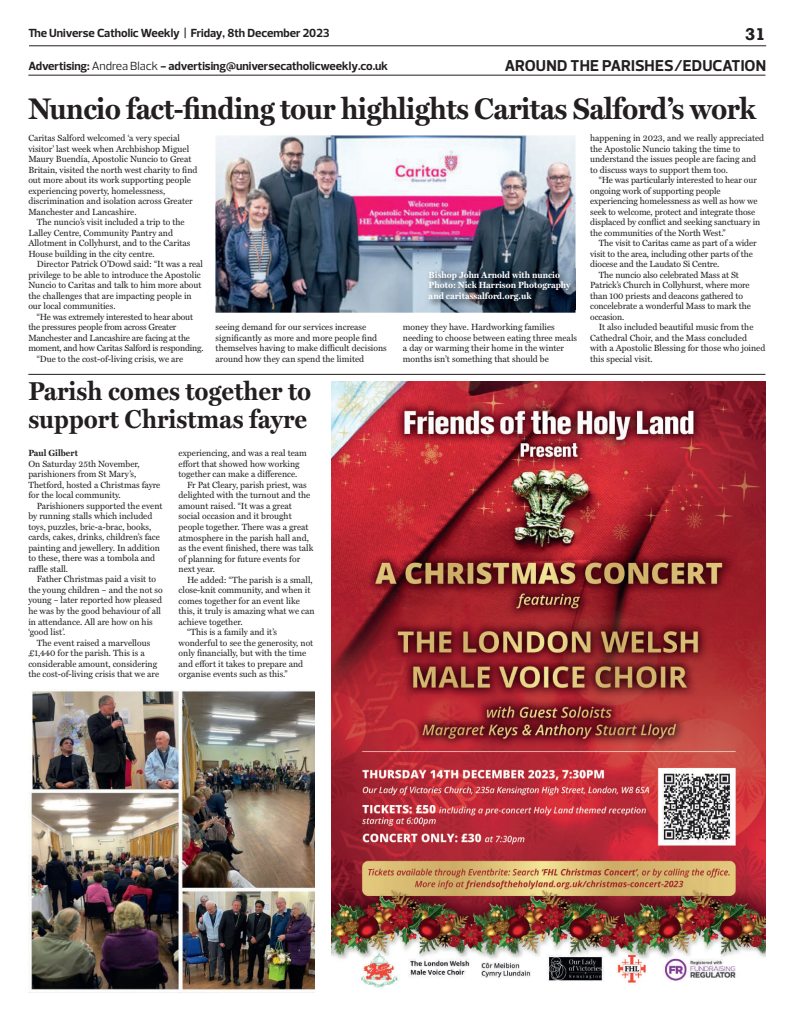
<style>
.page{position:relative;width:808px;height:1021px;background:#fff}
.page>*{position:absolute;margin:0;border:0;box-sizing:border-box;transform-origin:0 0}
.t1{font:700 30px "Miller Text";letter-spacing:-.02em;color:#231f20;scale:.95 1}
.t2{font:700 26px/28px "Miller Text";color:#231f20;scale:.95 1}
.t3{font:700 16px "Prelo";color:#231f20}
.t4{font:700 16px "Rockwell";color:#231f20}
.t5{font:700 12px "Prelo";color:#231f20}
.t6{font:9px/10.5px "Miller Text";color:#231f20}
.t7{font:9px "Miller Text";letter-spacing:-.02em;color:#231f20}
.t8{font:700 9px/10.5px "Miller Text";color:#fff}
.t9{font:700 9px "Miller Text";color:#231f20}
.s1{font-weight:400}
</style>
<div class="page">
<hr style="left:29px;top:46px;width:737px;height:1px;background:#231f20">
<hr style="left:28px;top:75px;width:737px;height:1px;background:#231f20">
<img style="left:332px;top:381px;width:433px;height:608px">
<img style="left:28px;top:689px;width:287px;height:301px">
<img style="left:215px;top:135px;width:360px;height:178px">
<hr style="left:28px;top:374px;width:737px;height:1px;background:#231f20">
<img style="left:426px;top:268px;width:150px;height:41px">
<h3 class="t5" style="left:28px;top:26px;width:303px">The Universe Catholic Weekly | Friday, 8th December 2023</h3>
<h3 class="t4" style="left:745px;top:24px;width:22px">31</h3>
<h3 class="t5" style="left:28px;top:59px;width:361px">Advertising: <span class="s1">Andrea Black</span> - advertising@universecatholicweekly.co.uk</h3>
<h3 class="t3" style="left:505px;top:56px;width:263px">AROUND THE PARISHES/EDUCATION</h3>
<h1 class="t1" style="left:28px;top:85px;width:767px">Nuncio fact-finding tour highlights Caritas Salford’s work</h1>
<p class="t6" style="left:28px;top:132px;width:171px">Caritas Salford welcomed ‘a very special visitor’ last week when Archbishop Miguel Maury Buendía, Apostolic Nuncio to Great Britain, visited the north west charity to find out more about its work supporting people experiencing poverty, homelessness, discrimination and isolation across Greater Manchester and Lancashire.</p>
<p class="t6" style="left:28px;top:216px;width:164px;text-indent:9px">The nuncio’s visit included a trip to the Lalley Centre, Community Pantry and Allotment in Collyhurst, and to the Caritas House building in the city centre.</p>
<p class="t6" style="left:28px;top:258px;width:176px;text-indent:9px">Director Patrick O’Dowd said: “It was a real privilege to be able to introduce the Apostolic Nuncio to Caritas and talk to him more about the challenges that are impacting people in our local communities.</p>
<p class="t7" style="left:37px;top:309px;width:158px">“He was extremely interested to hear about</p>
<p class="t7" style="left:28px;top:320px;width:150px">the pressures people from across Greater</p>
<p class="t7" style="left:28px;top:330px;width:163px">Manchester and Lancashire are facing at the</p>
<p class="t7" style="left:28px;top:341px;width:177px">moment, and how Caritas Salford is responding.</p>
<p class="t6" style="left:37px;top:353px;width:148px">“Due to the cost-of-living crisis, we are</p>
<p class="t8" style="left:429px;top:269px;width:143px">Bishop John Arnold with nuncio<br>Photo: Nick Harrison Photography and caritassalford.org.uk</p>
<p class="t6" style="left:216px;top:321px;width:173px">seeing demand for our services increase significantly as more and more people find themselves having to make difficult decisions around how they can spend the limited</p>
<p class="t6" style="left:403px;top:321px;width:176px">money they have. Hardworking families needing to choose between eating three meals a day or warming their home in the winter months isn’t something that should be</p>
<h2 class="t2" style="left:28px;top:376px;width:299px">Parish comes together to support Christmas fayre</h2>
<p class="t9" style="left:28px;top:446px;width:51px">Paul Gilbert</p>
<p class="t6" style="left:28px;top:458px;width:134px">On Saturday 25th November, parishioners from St Mary’s,<br>Thetford, hosted a Christmas fayre for the local community.</p>
<p class="t6" style="left:28px;top:500px;width:136px;text-indent:9px">Parishioners supported the event by running stalls which included toys, puzzles, bric-a-brac, books, cards, cakes, drinks, children’s face painting and jewellery. In addition to these, there was a tombola and raffle stall.</p>
<p class="t6" style="left:28px;top:573px;width:136px;text-indent:9px">Father Christmas paid a visit to the young children – and the not so young – later reported how pleased he was by the good behaviour of all in attendance. All are how on his ‘good list’.</p>
<p class="t6" style="left:28px;top:636px;width:132px;text-indent:9px">The event raised a marvellous £1,440 for the parish. This is a considerable amount, considering the cost-of-living crisis that we are</p>
<p class="t6" style="left:179px;top:447px;width:130px">experiencing, and was a real team effort that showed how working together can make a difference.</p>
<p class="t6" style="left:179px;top:479px;width:136px;text-indent:9px">Fr Pat Cleary, parish priest, was delighted with the turnout and the amount raised. “It was a great social occasion and it brought people together. There was a great atmosphere in the parish hall and, as the event finished, there was talk of planning for future events for next year.</p>
<p class="t6" style="left:187px;top:573px;width:127px">He added: “The parish is a small,</p>
<p class="t6" style="left:179px;top:584px;width:133px">close-knit community, and when it</p>
<p class="t6" style="left:179px;top:594px;width:123px">comes together for an event like</p>
<p class="t6" style="left:179px;top:605px;width:138px">this, it truly is amazing what we can</p>
<p class="t6" style="left:179px;top:615px;width:66px">achieve together.</p>
<p class="t6" style="left:187px;top:626px;width:92px">“This is a family and it’s</p>
<p class="t6" style="left:179px;top:636px;width:136px">wonderful to see the generosity, not</p>
<p class="t6" style="left:179px;top:647px;width:129px">only financially, but with the time</p>
<p class="t6" style="left:179px;top:657px;width:126px">and effort it takes to prepare and</p>
<p class="t6" style="left:179px;top:668px;width:111px">organise events such as this.”</p>
<p class="t6" style="left:590px;top:132px;width:176px">happening in 2023, and we really appreciated the Apostolic Nuncio taking the time to understand the issues people are facing and to discuss ways to support them too.</p>
<p class="t6" style="left:590px;top:174px;width:172px;text-indent:9px">“He was particularly interested to hear our ongoing work of supporting people experiencing homelessness as well as how we seek to welcome, protect and integrate those displaced by conflict and seeking sanctuary in the communities of the North West.”</p>
<p class="t6" style="left:599px;top:237px;width:160px">The visit to Caritas came as part of a wider</p>
<p class="t6" style="left:590px;top:248px;width:164px">visit to the area, including other parts of the</p>
<p class="t6" style="left:590px;top:258px;width:131px">diocese and the Laudato Si Centre.</p>
<p class="t6" style="left:599px;top:269px;width:142px">The nuncio also celebrated Mass at St</p>
<p class="t6" style="left:590px;top:279px;width:161px">Patrick’s Church in Collyhurst, where more</p>
<p class="t6" style="left:590px;top:290px;width:154px">than 100 priests and deacons gathered to</p>
<p class="t6" style="left:590px;top:300px;width:162px">concelebrate a wonderful Mass to mark the</p>
<p class="t6" style="left:590px;top:311px;width:36px">occasion.</p>
<p class="t6" style="left:599px;top:321px;width:156px">It also included beautiful music from the</p>
<p class="t6" style="left:590px;top:332px;width:158px">Cathedral Choir, and the Mass concluded</p>
<p class="t6" style="left:590px;top:342px;width:177px">with a Apostolic Blessing for those who joined</p>
<p class="t6" style="left:590px;top:353px;width:64px">this special visit.</p>
</div>
